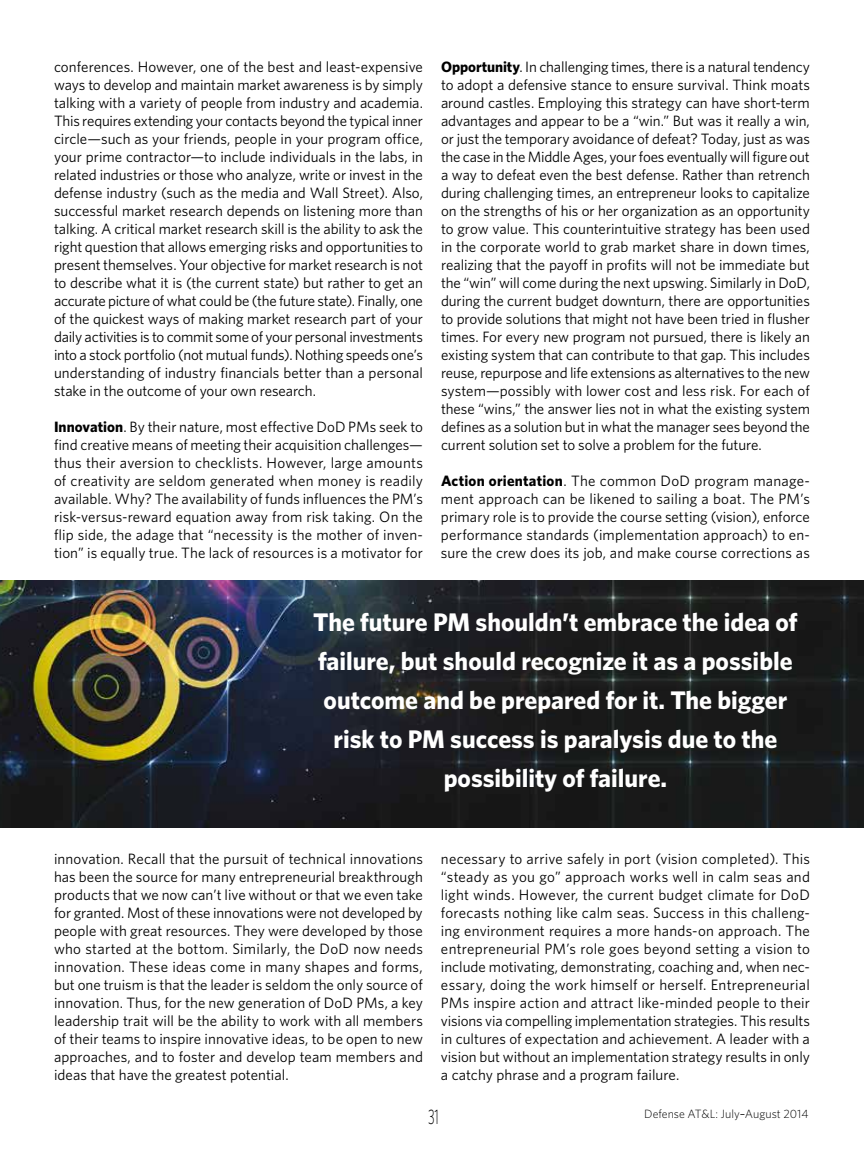
<style>
.page{position:relative;width:864px;height:1161px;background:#fff}
.page>*{position:absolute;margin:0;border:0;box-sizing:border-box;transform-origin:0 0}
.t1{font:700 25.5px/39px "Whitney";color:#fff;text-align:center}
.t2{font:300 21px "Whitney";color:#000;scale:.6 1}
.body_text{font:15px/18px "Whitney";color:#000;text-align:justify}
.t3{font:300 12px "Whitney";color:#000}
.s1{font-weight:700}
.s2{font-weight:400}
</style>
<div class="page">
<img style="left:0;top:580px;width:864px;height:248px">
<p class="body_text" style="left:54px;top:57px;width:371px">conferences. However, one of the best and least-expensive ways to develop and maintain market awareness is by simply talking with a variety of people from industry and academia.<br>This requires extending your contacts beyond the typical inner circle—such as your friends, people in your program office, your prime contractor—to include individuals in the labs, in related industries or those who analyze, write or invest in the defense industry (such as the media and Wall Street). Also, successful market research depends on listening more than talking. A critical market research skill is the ability to ask the right question that allows emerging risks and opportunities to present themselves. Your objective for market research is not to describe what it is (the current state) but rather to get an accurate picture of what could be (the future state). Finally, one of the quickest ways of making market research part of your daily activities is to commit some of your personal investments into a stock portfolio (not mutual funds). Nothing speeds one’s understanding of industry financials better than a personal stake in the outcome of your own research.</p>
<p class="body_text" style="left:54px;top:417px;width:370px"><span class="s1">Innovation</span>. By their nature, most effective DoD PMs seek to find creative means of meeting their acquisition challenges— thus their aversion to checklists. However, large amounts of creativity are seldom generated when money is readily available. Why? The availability of funds influences the PM’s risk-versus-reward equation away from risk taking. On the flip side, the adage that “necessity is the mother of inven&shy;tion” is equally true. The lack of resources is a motivator for</p>
<p class="body_text" style="left:441px;top:57px;width:371px"><span class="s1">Opportunity</span>. In challenging times, there is a natural tendency to adopt a defensive stance to ensure survival. Think moats around castles. Employing this strategy can have short-term advantages and appear to be a “win.” But was it really a win, or just the temporary avoidance of defeat? Today, just as was the case in the Middle Ages, your foes eventually will figure out a way to defeat even the best defense. Rather than retrench during challenging times, an entrepreneur looks to capitalize on the strengths of his or her organization as an opportunity to grow value. This counterintuitive strategy has been used in the corporate world to grab market share in down times, realizing that the payoff in profits will not be immediate but the “win” will come during the next upswing. Similarly in DoD, during the current budget downturn, there are opportunities to provide solutions that might not have been tried in flusher times. For every new program not pursued, there is likely an existing system that can contribute to that gap. This includes reuse, repurpose and life extensions as alternatives to the new system—possibly with lower cost and less risk. For each of these “wins,” the answer lies not in what the existing system defines as a solution but in what the manager sees beyond the current solution set to solve a problem for the future.</p>
<p class="body_text" style="left:441px;top:471px;width:371px"><span class="s1">Action orientation</span>. The common DoD program manage&shy;ment approach can be likened to sailing a boat. The PM’s primary role is to provide the course setting (vision), enforce performance standards (implementation approach) to en&shy;sure the crew does its job, and make course corrections as</p>
<h1 class="t1" style="left:313px;top:602px;width:486px">The future PM shouldn’t embrace the idea of failure, but should recognize it as a possible outcome and be prepared for it. The bigger risk to PM success is paralysis due to the possibility of failure.</h1>
<p class="body_text" style="left:54px;top:849px;width:371px">innovation. Recall that the pursuit of technical innovations has been the source for many entrepreneurial breakthrough products that we now can’t live without or that we even take for granted. Most of these innovations were not developed by people with great resources. They were developed by those who started at the bottom. Similarly, the DoD now needs innovation. These ideas come in many shapes and forms, but one truism is that the leader is seldom the only source of innovation. Thus, for the new generation of DoD PMs, a key leadership trait will be the ability to work with all members of their teams to inspire innovative ideas, to be open to new approaches, and to foster and develop team members and ideas that have the greatest potential.</p>
<p class="body_text" style="left:441px;top:849px;width:371px">necessary to arrive safely in port (vision completed). This “steady as you go” approach works well in calm seas and light winds. However, the current budget climate for DoD forecasts nothing like calm seas. Success in this challeng&shy;ing environment requires a more hands-on approach. The entrepreneurial PM’s role goes beyond setting a vision to include motivating, demonstrating, coaching and, when nec&shy;essary, doing the work himself or herself. Entrepreneurial PMs inspire action and attract like-minded people to their visions via compelling implementation strategies. This results in cultures of expectation and achievement. A leader with a vision but without an implementation strategy results in only a catchy phrase and a program failure.</p>
<h2 class="t2" style="left:428px;top:1102px;width:20px">31</h2>
<p class="t3" style="left:644px;top:1106px;width:166px">Defense AT&amp;L: July<span class="s2">–</span>August 2014</p>
</div>
